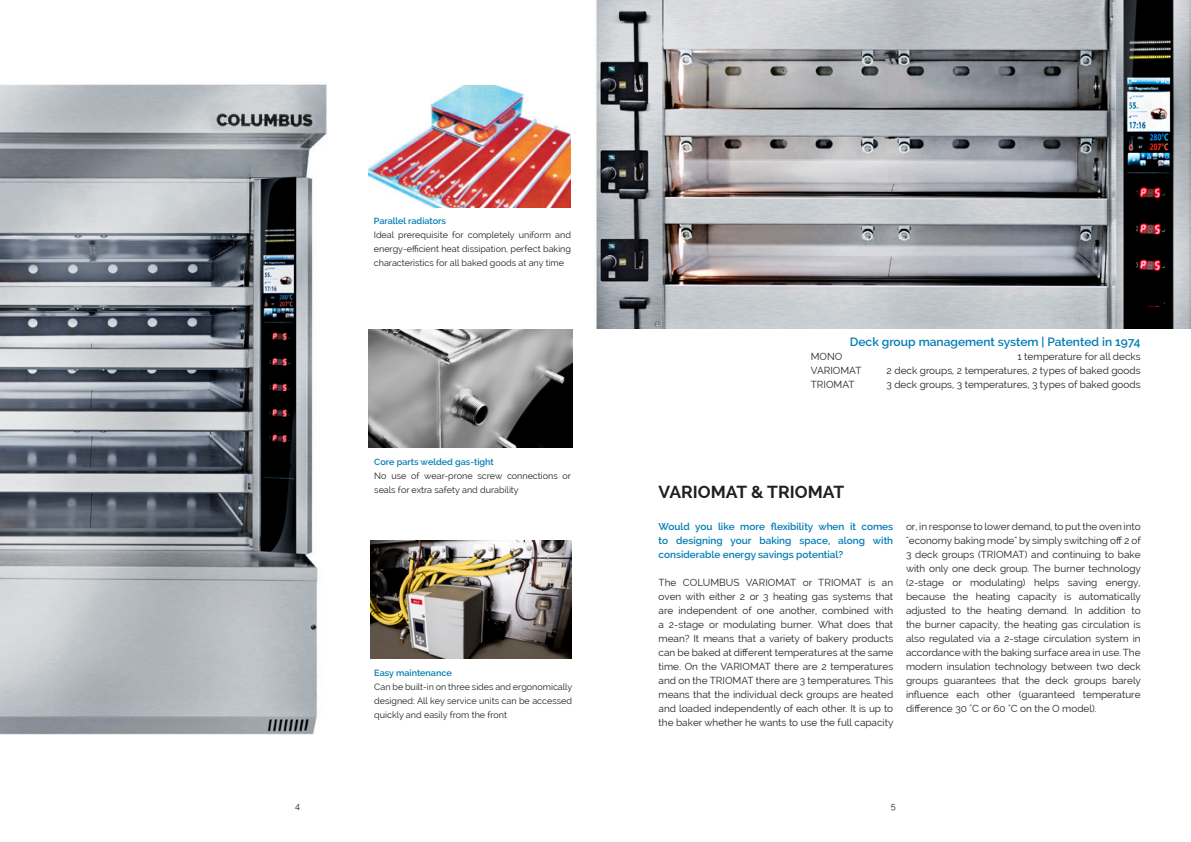
<style>
.page{position:relative;width:1191px;height:842px;background:#fff}
.page>*{position:absolute;margin:0;border:0;box-sizing:border-box;transform-origin:0 0}
.t1{font:700 17.4px "Raleway";color:#231f20}
.t2{font:600 12px "Raleway";color:#007bb3}
.t3{font:10px/14px "Raleway";color:#231f20;text-align:justify}
.t4{font:600 10px/14px "Raleway";color:#007bb3;text-align:justify}
.t5{font:9px/14px "Raleway";color:#231f20;text-align:justify}
.t6{font:600 9px "Raleway";color:#007bb3}
</style>
<div class="page">
<img style="left:490px;top:0;width:701px;height:329px">
<img style="left:370px;top:540px;width:201px;height:119px">
<img style="left:369px;top:329px;width:203px;height:119px">
<img style="left:369px;top:86px;width:202px;height:121px">
<img style="left:0;top:84px;width:327px;height:651px">
<div style="left:1130px;top:283px;width:33px;height:23px;background:#000"></div>
<p class="t6" style="left:374px;top:216px;width:74px">Parallel radiators</p>
<p class="t5" style="left:374px;top:228px;width:199px">Ideal prerequisite for completely uniform and energy-efficient heat dissipation, perfect baking characteristics for all baked goods at any time</p>
<p class="t6" style="left:374px;top:456px;width:121px">Core parts welded gas-tight</p>
<p class="t5" style="left:374px;top:468px;width:198px">No use of wear-prone screw connections or seals for extra safety and durability</p>
<p class="t6" style="left:374px;top:668px;width:79px">Easy maintenance</p>
<p class="t5" style="left:374px;top:680px;width:200px">Can be built-in on three sides and ergonomically designed: All key service units can be accessed quickly and easily from the front</p>
<p class="t2" style="left:850px;top:335px;width:292px">Deck group management system | Patented in 1974</p>
<p class="t3" style="left:811px;top:350px;width:33px">MONO</p>
<p class="t3" style="left:1017px;top:350px;width:125px">1 temperature for all decks</p>
<p class="t3" style="left:811px;top:364px;width:52px">VARIOMAT</p>
<p class="t3" style="left:886px;top:364px;width:256px">2 deck groups, 2 temperatures, 2 types of baked goods</p>
<p class="t3" style="left:811px;top:378px;width:45px">TRIOMAT</p>
<p class="t3" style="left:886px;top:378px;width:256px">3 deck groups, 3 temperatures, 3 types of baked goods</p>
<h1 class="t1" style="left:658px;top:482px;width:187px">VARIOMAT &amp; TRIOMAT</h1>
<p class="t4" style="left:658px;top:520px;width:236px">Would you like more flexibility when it comes to designing your baking space, along with considerable energy savings potential?</p>
<p class="t3" style="left:658px;top:576px;width:236px">The COLUMBUS VARIOMAT or TRIOMAT is an oven with either 2 or 3 heating gas systems that are independent of one another, combined with a 2-stage or modulating burner. What does that mean? It means that a variety of bakery products can be baked at different temperatures at the same time. On the VARIOMAT there are 2 temperatures and on the TRIOMAT there are 3 temperatures. This means that the individual deck groups are heated and loaded independently of each other. It is up to the baker whether he wants to use the full capacity</p>
<p class="t3" style="left:906px;top:520px;width:236px">or, in response to lower demand, to put the oven into "economy baking mode" by simply switching off 2 of 3 deck groups (TRIOMAT) and continuing to bake with only one deck group. The burner technology (2-stage or modulating) helps saving energy, because the heating capacity is automatically adjusted to the heating demand. In addition to the burner capacity, the heating gas circulation is also regulated via a 2-stage circulation system in accordance with the baking surface area in use. The modern insulation technology between two deck groups guarantees that the deck groups barely influence each other (guaranteed temperature difference 30 °C or 60 °C on the O model).</p>
<p class="t5" style="left:295px;top:799px;width:6px">4</p>
<p class="t5" style="left:890px;top:799px;width:6px">5</p>
</div>
